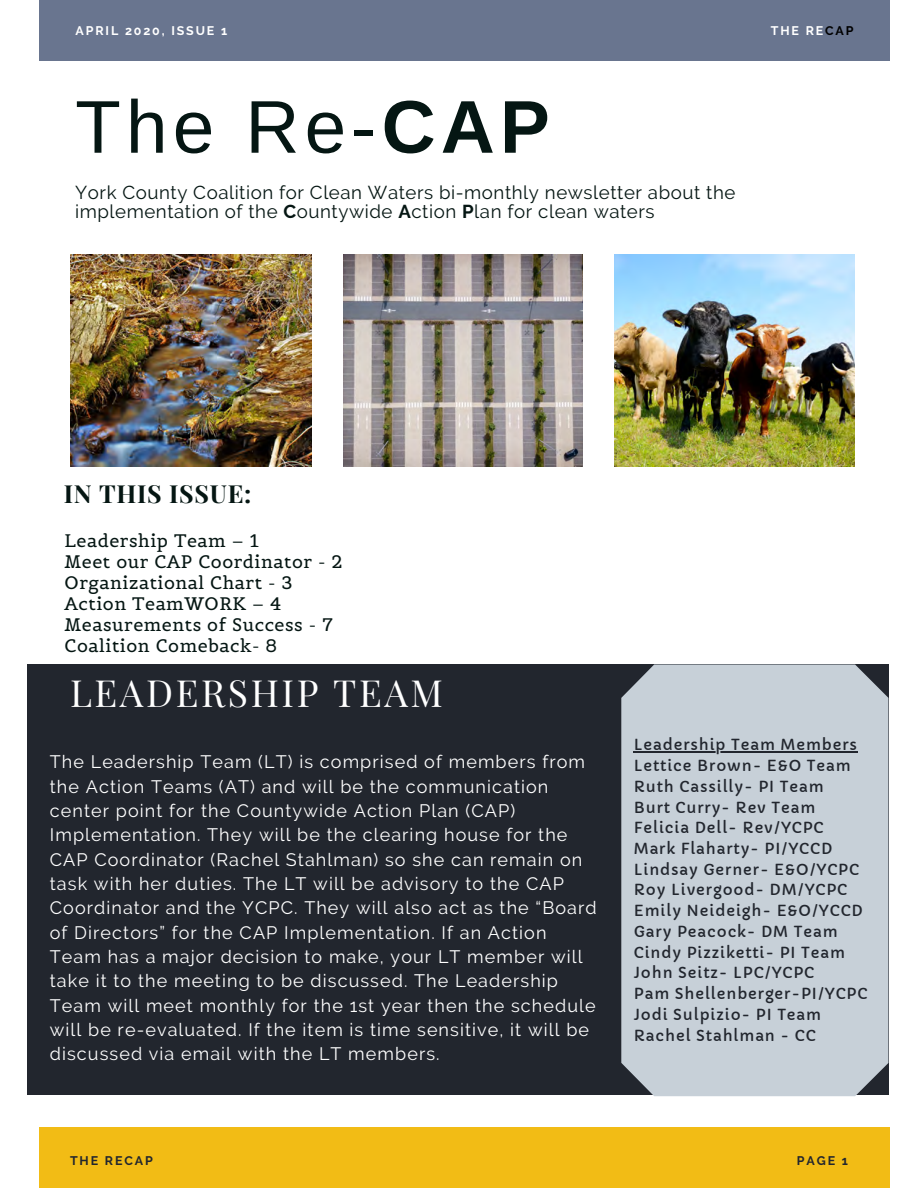
<style>
.page{position:relative;width:918px;height:1188px;background:#fff}
.page>*{position:absolute;margin:0;border:0;box-sizing:border-box;transform-origin:0 0}
.t1{font:74.7px "Arimo";color:#051613}
.t2{font:37.35px "Playfair Display";letter-spacing:.07em;color:#fff}
.t3{font:700 24.9px "Playfair Display";letter-spacing:.03em;color:#051613}
.t4{font:18.6px/19px "Raleway";letter-spacing:.03em;color:#051613}
.t5{font:18px/24.3px "Raleway";letter-spacing:.06em;color:#fff}
.t6{font:18px/21.1px "Belgrano";letter-spacing:.03em;color:#051613}
.t7{font:15px/20.7px "Capriola";letter-spacing:.06em;color:#22262e}
.t8{font:700 12.45px "Raleway";letter-spacing:.15em;color:#fff}
.t9{font:700 12.45px "Raleway";letter-spacing:.15em;color:#22262e}
.s1{color:#000}
.s2{font-weight:700}
</style>
<div class="page">
<div style="left:39px;top:0;width:851px;height:60px;background:#69758f"></div>
<div style="left:27px;top:664px;width:862px;height:430px;background:#22262e"></div>
<div style="left:39px;top:1128px;width:851px;height:60px;background:#f2bc15"></div>
<img style="left:71px;top:255px;width:241px;height:211px">
<img style="left:343px;top:255px;width:240px;height:211px">
<img style="left:614px;top:255px;width:241px;height:211px">
<div style="left:621px;top:665px;width:267px;height:431px;background:#c7d0d8"></div>
<hr style="left:634px;top:752px;width:224px;height:1px;background:#22262e">
<p class="t8" style="left:76px;top:23px;width:153px">APRIL 2020, ISSUE 1</p>
<p class="t8" style="left:771px;top:23px;width:84px">THE RE<span class="s1">CAP</span></p>
<h1 class="t1" style="left:75px;top:85px;width:476px">The Re-<span class="s2">CAP</span></h1>
<p class="t4" style="left:75px;top:183px;width:662px">York County Coalition for Clean Waters bi-monthly newsletter about the implementation of the <span class="s2">C</span>ountywide <span class="s2">A</span>ction <span class="s2">P</span>lan for clean waters</p>
<h3 class="t3" style="left:64px;top:476px;width:189px">IN THIS ISSUE:</h3>
<p class="t6" style="left:65px;top:530px;width:280px">Leadership Team – 1<br>Meet our CAP Coordinator - 2<br>Organizational Chart - 3<br>Action TeamWORK – 4<br>Measurements of Success - 7<br>Coalition Comeback- 8</p>
<h2 class="t2" style="left:70px;top:670px;width:374px">LEADERSHIP TEAM</h2>
<p class="t5" style="left:50px;top:750px;width:548px">The Leadership Team (LT) is comprised of members from the Action Teams (AT) and will be the communication center point for the Countywide Action Plan (CAP)<br>Implementation. They will be the clearing house for the CAP Coordinator (Rachel Stahlman) so she can remain on task with her duties. The LT will be advisory to the CAP Coordinator and the YCPC. They will also act as the “Board of Directors” for the CAP Implementation. If an Action Team has a major decision to make, your LT member will take it to the meeting to be discussed. The Leadership Team will meet monthly for the 1st year then the schedule will be re-evaluated. If the item is time sensitive, it will be discussed via email with the LT members.</p>
<p class="t7" style="left:634px;top:735px;width:235px">Leadership Team Members<br>Lettice Brown- E&amp;O Team<br>Ruth Cassilly- PI Team<br>Burt Curry- Rev Team<br>Felicia Dell- Rev/YCPC<br>Mark Flaharty- PI/YCCD<br>Lindsay Gerner- E&amp;O/YCPC<br>Roy Livergood- DM/YCPC<br>Emily Neideigh- E&amp;O/YCCD<br>Gary Peacock- DM Team<br>Cindy Pizziketti- PI Team<br>John Seitz- LPC/YCPC<br>Pam Shellenberger-PI/YCPC<br>Jodi Sulpizio- PI Team<br>Rachel Stahlman - CC</p>
<p class="t9" style="left:70px;top:1153px;width:84px">THE RECAP</p>
<p class="t9" style="left:797px;top:1153px;width:53px">PAGE 1</p>
</div>
